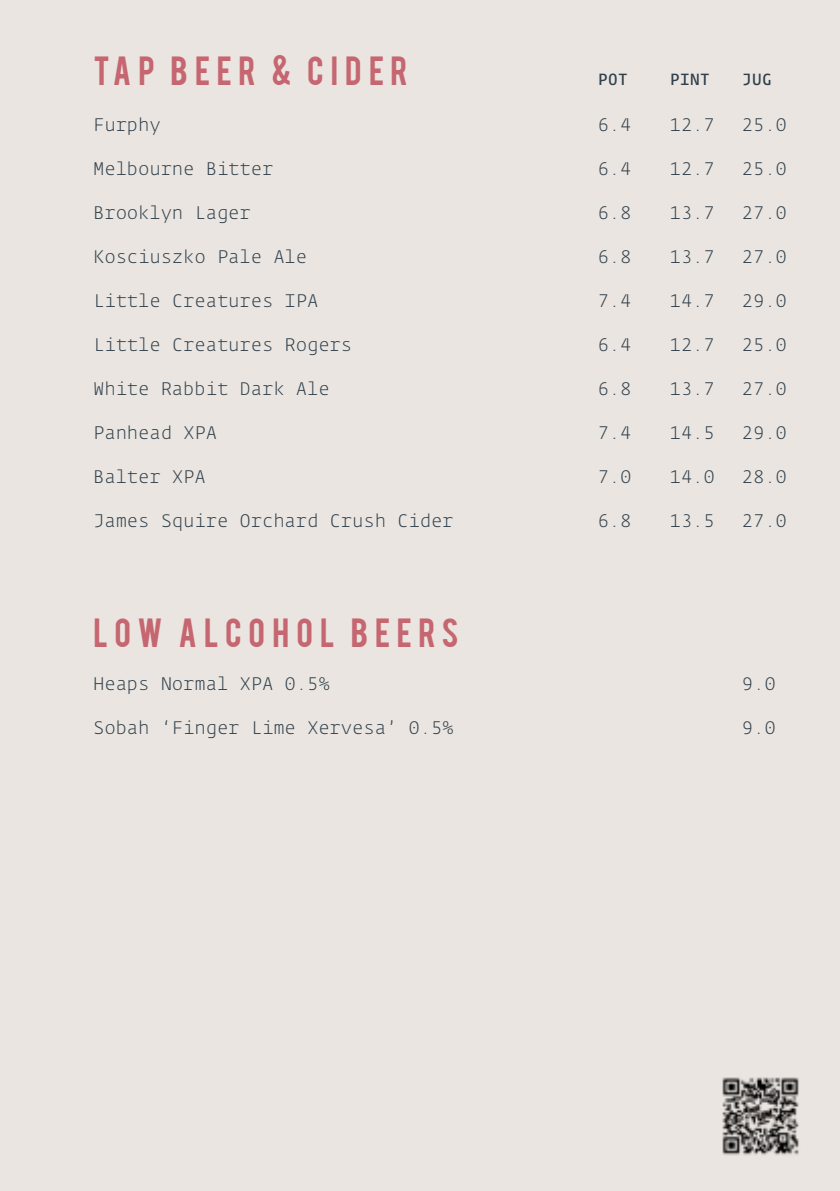
<style>
.page{position:relative;width:840px;height:1191px;background:#fff}
.page>*{position:absolute;margin:0;border:0;box-sizing:border-box;transform-origin:0 0}
.t1{font:32px "Bebas";letter-spacing:.215em;color:#c56670}
.t2{font:300 18px "Fedra Mono";letter-spacing:.025em;color:#30404c}
.t3{font:16px "Fedra Mono";letter-spacing:.025em;color:#30404c}
</style>
<div class="page">
<div style="left:0;top:0;width:839px;height:1191px;background:#eae5e0"></div>
<img style="left:722px;top:1077px;width:77px;height:78px">
<h1 class="t1" style="left:93px;top:47px;width:316px">TAP BEER &amp; CIDER</h1>
<p class="t3" style="left:597px;top:69px;width:31px">POT</p>
<p class="t3" style="left:669px;top:69px;width:41px">PINT</p>
<p class="t3" style="left:741px;top:69px;width:31px">JUG</p>
<p class="t2" style="left:93px;top:114px;width:69px">Furphy</p>
<p class="t2" style="left:597px;top:114px;width:35px">6.4</p>
<p class="t2" style="left:669px;top:114px;width:46px">12.7</p>
<p class="t2" style="left:741px;top:114px;width:46px">25.0</p>
<p class="t2" style="left:93px;top:158px;width:181px">Melbourne Bitter</p>
<p class="t2" style="left:597px;top:158px;width:35px">6.4</p>
<p class="t2" style="left:669px;top:158px;width:46px">12.7</p>
<p class="t2" style="left:741px;top:158px;width:46px">25.0</p>
<p class="t2" style="left:93px;top:202px;width:159px">Brooklyn Lager</p>
<p class="t2" style="left:597px;top:202px;width:35px">6.8</p>
<p class="t2" style="left:669px;top:202px;width:46px">13.7</p>
<p class="t2" style="left:741px;top:202px;width:46px">27.0</p>
<p class="t2" style="left:93px;top:246px;width:215px">Kosciuszko Pale Ale</p>
<p class="t2" style="left:597px;top:246px;width:35px">6.8</p>
<p class="t2" style="left:669px;top:246px;width:46px">13.7</p>
<p class="t2" style="left:741px;top:246px;width:46px">27.0</p>
<p class="t2" style="left:93px;top:290px;width:226px">Little Creatures IPA</p>
<p class="t2" style="left:597px;top:290px;width:35px">7.4</p>
<p class="t2" style="left:669px;top:290px;width:46px">14.7</p>
<p class="t2" style="left:741px;top:290px;width:46px">29.0</p>
<p class="t2" style="left:93px;top:334px;width:260px">Little Creatures Rogers</p>
<p class="t2" style="left:597px;top:334px;width:35px">6.4</p>
<p class="t2" style="left:669px;top:334px;width:46px">12.7</p>
<p class="t2" style="left:741px;top:334px;width:46px">25.0</p>
<p class="t2" style="left:93px;top:378px;width:237px">White Rabbit Dark Ale</p>
<p class="t2" style="left:597px;top:378px;width:35px">6.8</p>
<p class="t2" style="left:669px;top:378px;width:46px">13.7</p>
<p class="t2" style="left:741px;top:378px;width:46px">27.0</p>
<p class="t2" style="left:93px;top:422px;width:125px">Panhead XPA</p>
<p class="t2" style="left:597px;top:422px;width:35px">7.4</p>
<p class="t2" style="left:669px;top:422px;width:46px">14.5</p>
<p class="t2" style="left:741px;top:422px;width:46px">29.0</p>
<p class="t2" style="left:93px;top:466px;width:114px">Balter XPA</p>
<p class="t2" style="left:597px;top:466px;width:35px">7.0</p>
<p class="t2" style="left:669px;top:466px;width:46px">14.0</p>
<p class="t2" style="left:741px;top:466px;width:46px">28.0</p>
<p class="t2" style="left:93px;top:510px;width:361px">James Squire Orchard Crush Cider</p>
<p class="t2" style="left:597px;top:510px;width:35px">6.8</p>
<p class="t2" style="left:669px;top:510px;width:46px">13.5</p>
<p class="t2" style="left:741px;top:510px;width:46px">27.0</p>
<h1 class="t1" style="left:93px;top:609px;width:366px">LOW ALCOHOL BEERS</h1>
<p class="t2" style="left:93px;top:673px;width:237px">Heaps Normal XPA 0.5%</p>
<p class="t2" style="left:741px;top:673px;width:35px">9.0</p>
<p class="t2" style="left:93px;top:717px;width:361px">Sobah ‘Finger Lime Xervesa’ 0.5%</p>
<p class="t2" style="left:741px;top:717px;width:35px">9.0</p>
</div>
